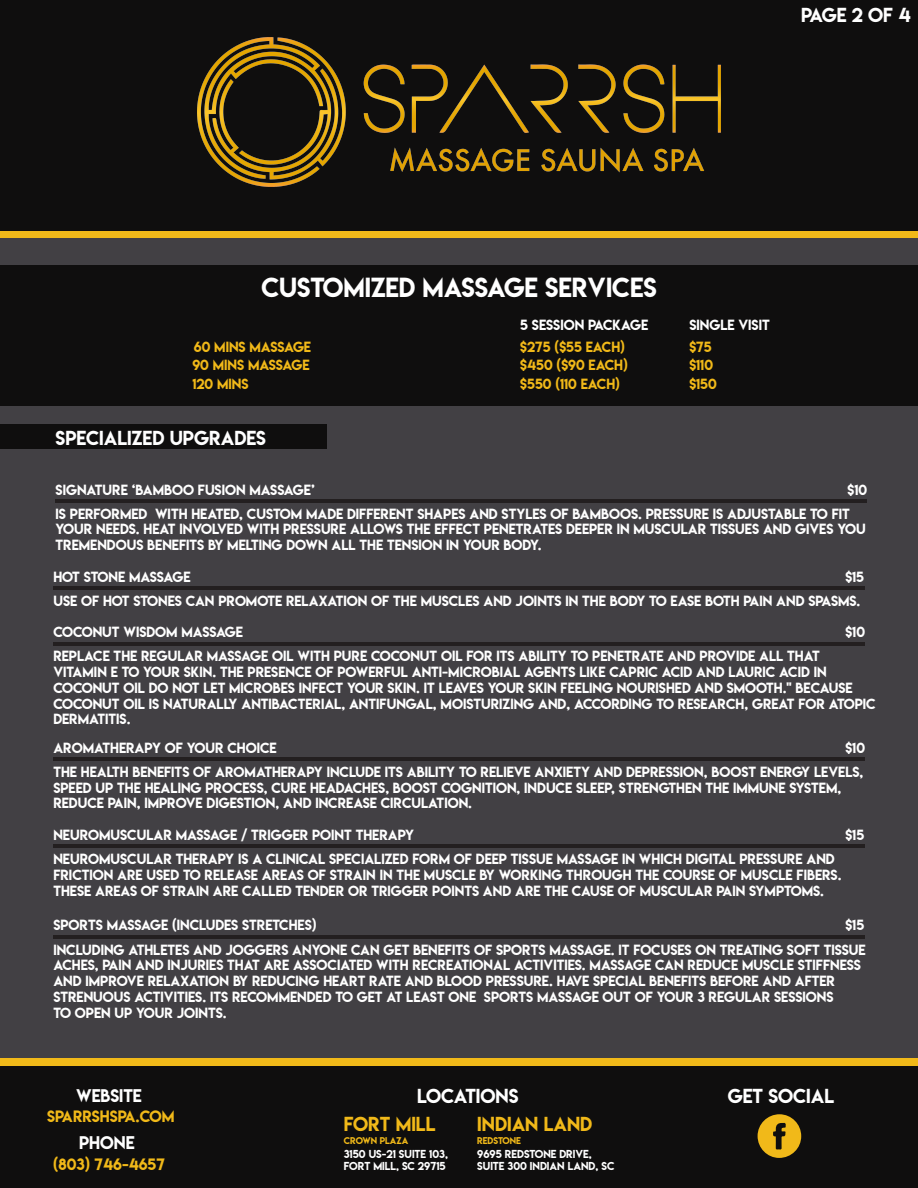
<style>
.page{position:relative;width:918px;height:1188px;background:#fff}
.page>*{position:absolute;margin:0;border:0;box-sizing:border-box;transform-origin:0 0}
.t1{font:24.6px "Lemon Milk";color:#fff}
.t2{font:18px "Lemon Milk";color:#fff}
.t3{font:18px "Lemon Milk";color:#f1b919}
.t4{font:16.2px "Lemon Milk";color:#fff}
.t5{font:14.7px "Lemon Milk";color:#f1b919}
.t6{font:13.05px/15.8px "Lemon Milk";color:#fff}
.t7{font:13.05px/18.5px "Lemon Milk";color:#f1b919}
.t8{font:10.2px/12.3px "Lemon Milk";color:#fff}
.t9{font:8.7px "Lemon Milk";color:#f1b919}
</style>
<div class="page">
<div style="left:0;top:216px;width:918px;height:958px;background:#424044"></div>
<div style="left:0;top:0;width:918px;height:231px;background:#0f0e0e"></div>
<img style="left:197px;top:38px;width:524px;height:148px">
<div style="left:0;top:231px;width:918px;height:7px;background:#f1b919"></div>
<div style="left:0;top:1066px;width:918px;height:122px;background:#0f0e0e"></div>
<div style="left:0;top:1059px;width:918px;height:7px;background:#f1b919"></div>
<svg style="left:758px;top:1114px;width:43px;height:44px"></svg>
<div style="left:0;top:265px;width:918px;height:140px;background:#0f0e0e"></div>
<div style="left:0;top:424px;width:326px;height:25px;background:#0f0e0e"></div>
<hr style="left:56px;top:499px;width:811px;height:4px;background:#231f20">
<hr style="left:53px;top:586px;width:812px;height:4px;background:#231f20">
<hr style="left:53px;top:642px;width:812px;height:4px;background:#231f20">
<hr style="left:53px;top:757px;width:812px;height:4px;background:#231f20">
<hr style="left:53px;top:845px;width:812px;height:3px;background:#231f20">
<hr style="left:53px;top:935px;width:812px;height:4px;background:#231f20">
<h2 class="t2" style="left:801px;top:2px;width:111px">PAGE 2 OF 4</h2>
<h1 class="t1" style="left:261px;top:270px;width:397px">CUSTOMIZED MASSAGE SERVICES</h1>
<p class="t6" style="left:520px;top:317px;width:129px">5 SESSION PACKAGE</p>
<p class="t6" style="left:689px;top:317px;width:82px">SINGLE VISIT</p>
<p class="t7" style="left:192px;top:337px;width:120px;text-align:justify">60 MINS MASSAGE 90 MINS MASSAGE 120 MINS</p>
<p class="t7" style="left:520px;top:337px;width:109px">$275 ($55 EACH) $450 ($90 EACH) $550 (110 EACH)</p>
<p class="t7" style="left:689px;top:337px;width:29px">$75 $110 $150</p>
<h2 class="t2" style="left:56px;top:425px;width:212px">SPECIALIZED UPGRADES</h2>
<p class="t6" style="left:56px;top:477px;width:796px;line-height:24.2px">SIGNATURE ‘BAMBOO FUSION MASSAGE’<br>IS PERFORMED WITH HEATED, CUSTOM MADE DIFFERENT SHAPES AND STYLES OF BAMBOOS. PRESSURE IS ADJUSTABLE TO FIT</p>
<p class="t6" style="left:56px;top:521px;width:812px">YOUR NEEDS. HEAT INVOLVED WITH PRESSURE ALLOWS THE EFFECT PENETRATES DEEPER IN MUSCULAR TISSUES AND GIVES YOU<br>TREMENDOUS BENEFITS BY MELTING DOWN ALL THE TENSION IN YOUR BODY.</p>
<p class="t6" style="left:848px;top:481px;width:21px">$10</p>
<p class="t6" style="left:845px;top:568px;width:20px">$15</p>
<p class="t6" style="left:53px;top:564px;width:809px;line-height:24.2px">HOT STONE MASSAGE<br>USE OF HOT STONES CAN PROMOTE RELAXATION OF THE MUSCLES AND JOINTS IN THE BODY TO EASE BOTH PAIN AND SPASMS.</p>
<p class="t6" style="left:845px;top:624px;width:21px">$10</p>
<p class="t6" style="left:53px;top:620px;width:768px;line-height:24.2px">COCONUT WISDOM MASSAGE<br>REPLACE THE REGULAR MASSAGE OIL WITH PURE COCONUT OIL FOR ITS ABILITY TO PENETRATE AND PROVIDE ALL THAT</p>
<p class="t6" style="left:53px;top:664px;width:824px">VITAMIN E TO YOUR SKIN. THE PRESENCE OF POWERFUL ANTI-MICROBIAL AGENTS LIKE CAPRIC ACID AND LAURIC ACID IN COCONUT OIL DO NOT LET MICROBES INFECT YOUR SKIN. IT LEAVES YOUR SKIN FEELING NOURISHED AND SMOOTH." BECAUSE COCONUT OIL IS NATURALLY ANTIBACTERIAL, ANTIFUNGAL, MOISTURIZING AND, ACCORDING TO RESEARCH, GREAT FOR ATOPIC DERMATITIS.</p>
<p class="t6" style="left:845px;top:740px;width:21px">$10</p>
<p class="t6" style="left:53px;top:736px;width:811px;line-height:24.2px">AROMATHERAPY OF YOUR CHOICE<br>THE HEALTH BENEFITS OF AROMATHERAPY INCLUDE ITS ABILITY TO RELIEVE ANXIETY AND DEPRESSION, BOOST ENERGY LEVELS,</p>
<p class="t6" style="left:53px;top:780px;width:789px">SPEED UP THE HEALING PROCESS, CURE HEADACHES, BOOST COGNITION, INDUCE SLEEP, STRENGTHEN THE IMMUNE SYSTEM,<br>REDUCE PAIN, IMPROVE DIGESTION, AND INCREASE CIRCULATION.</p>
<p class="t6" style="left:53px;top:823px;width:783px;line-height:24.2px">NEUROMUSCULAR MASSAGE / TRIGGER POINT THERAPY<br>NEUROMUSCULAR THERAPY IS A CLINICAL SPECIALIZED FORM OF DEEP TISSUE MASSAGE IN WHICH DIGITAL PRESSURE AND</p>
<p class="t6" style="left:53px;top:867px;width:790px">FRICTION ARE USED TO RELEASE AREAS OF STRAIN IN THE MUSCLE BY WORKING THROUGH THE COURSE OF MUSCLE FIBERS.<br>THESE AREAS OF STRAIN ARE CALLED TENDER OR TRIGGER POINTS AND ARE THE CAUSE OF MUSCULAR PAIN SYMPTOMS.</p>
<p class="t6" style="left:845px;top:827px;width:20px">$15</p>
<p class="t6" style="left:53px;top:913px;width:814px;line-height:24.2px">SPORTS MASSAGE (INCLUDES STRETCHES)<br>INCLUDING ATHLETES AND JOGGERS ANYONE CAN GET BENEFITS OF SPORTS MASSAGE. IT FOCUSES ON TREATING SOFT TISSUE</p>
<p class="t6" style="left:53px;top:957px;width:809px">ACHES, PAIN AND INJURIES THAT ARE ASSOCIATED WITH RECREATIONAL ACTIVITIES. MASSAGE CAN REDUCE MUSCLE STIFFNESS AND IMPROVE RELAXATION BY REDUCING HEART RATE AND BLOOD PRESSURE. HAVE SPECIAL BENEFITS BEFORE AND AFTER STRENUOUS ACTIVITIES. ITS RECOMMENDED TO GET AT LEAST ONE SPORTS MASSAGE OUT OF YOUR 3 REGULAR SESSIONS<br>TO OPEN UP YOUR JOINTS.</p>
<p class="t6" style="left:845px;top:917px;width:20px">$15</p>
<p class="t4" style="left:76px;top:1084px;width:67px">WEBSITE</p>
<h2 class="t2" style="left:417px;top:1083px;width:103px">LOCATIONS</h2>
<p class="t5" style="left:47px;top:1106px;width:129px">SPARRSHSPA.COM</p>
<h2 class="t3" style="left:344px;top:1111px;width:93px">FORT MILL</h2>
<h2 class="t3" style="left:477px;top:1111px;width:117px">INDIAN LAND</h2>
<p class="t4" style="left:79px;top:1132px;width:57px">PHONE</p>
<p class="t5" style="left:53px;top:1153px;width:113px">(803) 746-4657</p>
<p class="t9" style="left:344px;top:1134px;width:66px">CROWN PLAZA</p>
<p class="t9" style="left:477px;top:1134px;width:45px">REDSTONE</p>
<p class="t8" style="left:344px;top:1148px;width:106px">3150 US-21 SUITE 103,<br>FORT MILL, SC 29715</p>
<p class="t8" style="left:477px;top:1148px;width:139px">9695 REDSTONE DRIVE,<br>SUITE 300 INDIAN LAND, SC</p>
<h2 class="t2" style="left:728px;top:1083px;width:108px">GET SOCIAL</h2>
</div>
